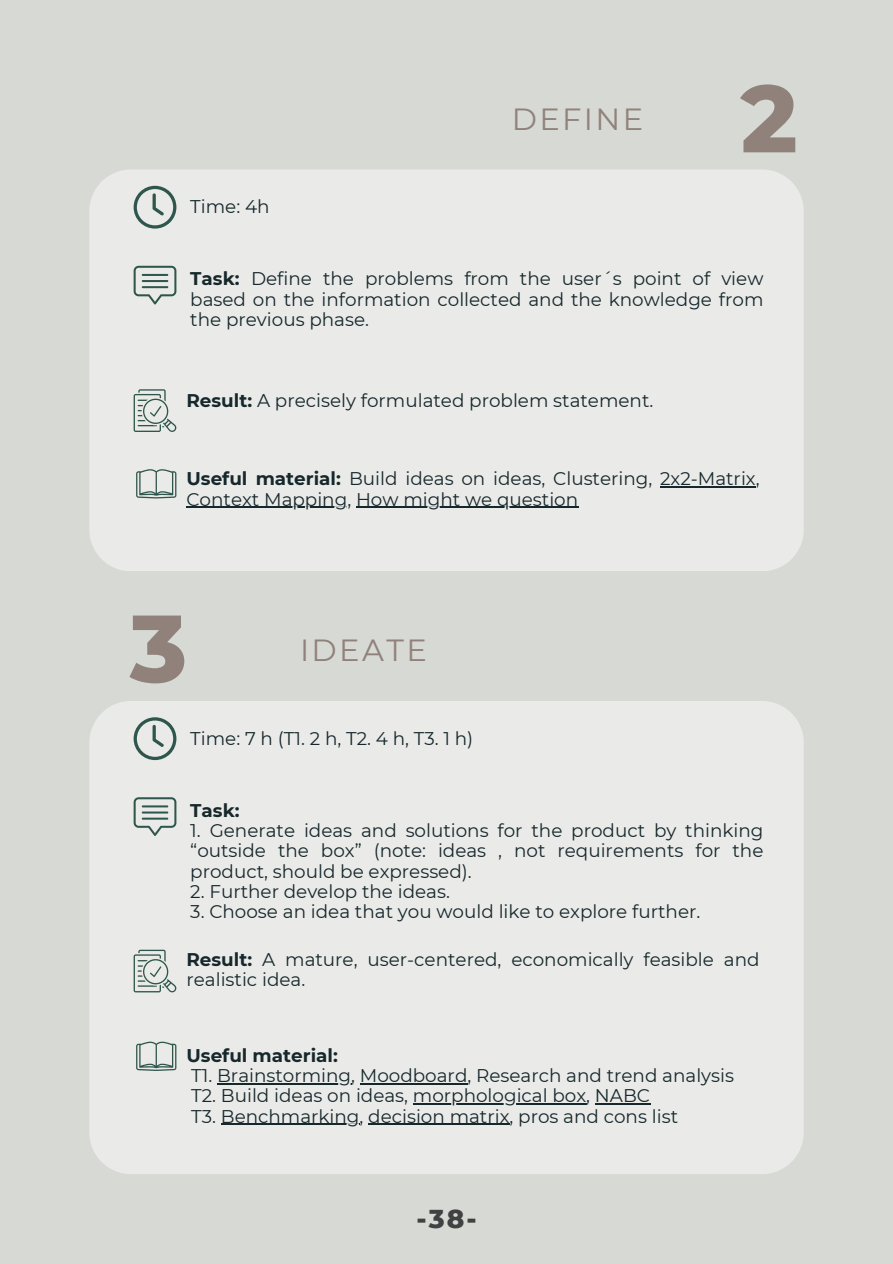
<style>
.page{position:relative;width:893px;height:1264px;background:#fff}
.page>*{position:absolute;margin:0;border:0;box-sizing:border-box;transform-origin:0 0}
.t1{font:800 95.1px "Montserrat";color:#90827b}
.t2{font:30.45px "Montserrat";letter-spacing:.08em;color:#90827b}
.t3{font:800 26.4px "Montserrat";color:#414042}
.t4{font:18.3px/20.2px "Montserrat";color:#17282c;text-align:justify}
.t5{font:700 18.3px "Montserrat";color:#17282c}
.s1{font-weight:700}
</style>
<div class="page">
<div style="left:0;top:0;width:892px;height:1263px;background:#d7d9d4"></div>
<div style="left:89px;top:170px;width:714px;height:401px;background:#eaebe9"></div>
<svg style="left:134px;top:186px;width:42px;height:42px;background:#b6c2be"></svg>
<svg style="left:134px;top:266px;width:42px;height:38px;background:#b9c3bf"></svg>
<svg style="left:134px;top:389px;width:42px;height:43px;background:#bfc9c5"></svg>
<svg style="left:136px;top:469px;width:40px;height:29px"></svg>
<hr style="left:660px;top:486px;width:95px;height:1px;background:#17282c">
<hr style="left:186px;top:507px;width:161px;height:1px;background:#17282c">
<hr style="left:356px;top:507px;width:222px;height:1px;background:#17282c">
<div style="left:89px;top:701px;width:714px;height:473px;background:#eaebe9"></div>
<svg style="left:134px;top:717px;width:42px;height:43px;background:#b7c2be"></svg>
<svg style="left:134px;top:797px;width:42px;height:38px;background:#b8c3bf"></svg>
<svg style="left:134px;top:949px;width:42px;height:43px;background:#c0cac6"></svg>
<svg style="left:136px;top:1041px;width:40px;height:29px"></svg>
<hr style="left:217px;top:1083px;width:134px;height:1px;background:#17282c">
<hr style="left:360px;top:1083px;width:107px;height:1px;background:#17282c">
<hr style="left:413px;top:1103px;width:173px;height:1px;background:#17282c">
<hr style="left:595px;top:1103px;width:55px;height:1px;background:#17282c">
<hr style="left:221px;top:1123px;width:138px;height:1px;background:#17282c">
<hr style="left:368px;top:1123px;width:141px;height:1px;background:#17282c">
<p class="t4" style="left:190px;top:196px;width:81px">Time: 4h</p>
<p class="t2" style="left:511px;top:100px;width:133px">DEFINE</p>
<p class="t1" style="left:740px;top:60px;width:58px">2</p>
<p class="t4" style="left:190px;top:269px;width:574px"><span class="s1">Task:</span> Define the problems from the user´s point of view based on the information collected and the knowledge from the previous phase.</p>
<p class="t4" style="left:186px;top:390px;width:468px"><span class="s1">Result:</span> A precisely formulated problem statement.</p>
<p class="t4" style="left:186px;top:468px;width:574px"><span class="s1">Useful material:</span> Build ideas on ideas, Clustering, 2x2-Matrix,<br>Context Mapping, How might we question</p>
<p class="t1" style="left:130px;top:590px;width:59px">3</p>
<p class="t2" style="left:300px;top:631px;width:128px">IDEATE</p>
<p class="t4" style="left:190px;top:728px;width:284px">Time: 7 h (T1. 2 h, T2. 4 h, T3. 1 h)</p>
<p class="t5" style="left:190px;top:799px;width:51px">Task:</p>
<p class="t4" style="left:190px;top:820px;width:574px">1. Generate ideas and solutions for the product by thinking “outside the box” (note: ideas , not requirements for the product, should be expressed).</p>
<p class="t4" style="left:190px;top:881px;width:261px">2. Further develop the ideas.</p>
<p class="t4" style="left:190px;top:901px;width:511px">3. Choose an idea that you would like to explore further.</p>
<p class="t4" style="left:186px;top:949px;width:574px"><span class="s1">Result:</span> A mature, user-centered, economically feasible and realistic idea.</p>
<p class="t5" style="left:186px;top:1044px;width:153px">Useful material:</p>
<p class="t4" style="left:191px;top:1065px;width:544px">T1. Brainstorming, Moodboard, Research and trend analysis</p>
<p class="t4" style="left:191px;top:1085px;width:460px">T2. Build ideas on ideas, morphological box, NABC</p>
<p class="t4" style="left:191px;top:1105px;width:488px">T3. Benchmarking, decision matrix, pros and cons list</p>
<p class="t3" style="left:416px;top:1201px;width:62px">-38-</p>
</div>
